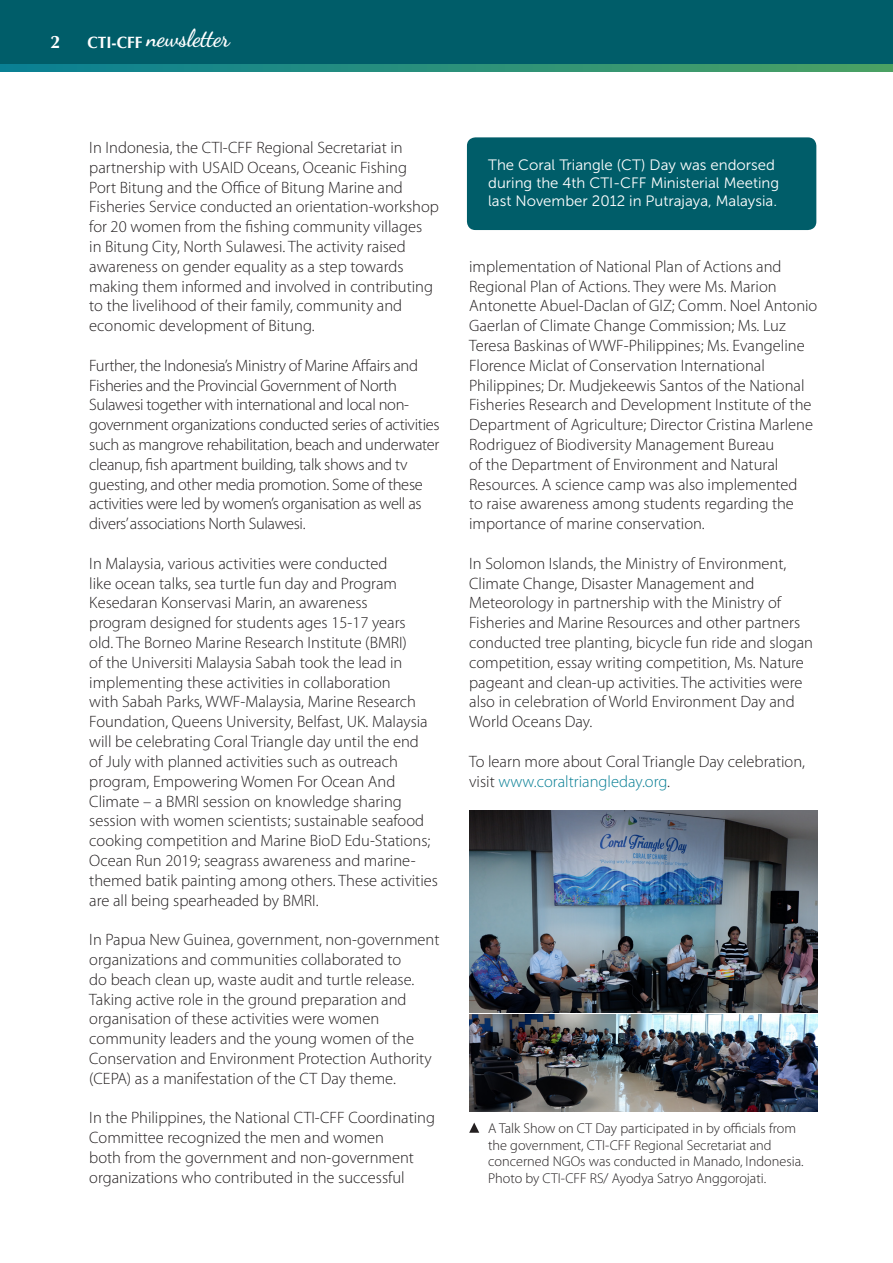
<style>
.page{position:relative;width:893px;height:1263px;background:#fff}
.page>*{position:absolute;margin:0;border:0;box-sizing:border-box;transform-origin:0 0}
.t1{font:700 24px "Dancing Script";color:#fff;scale:.94 1}
.t2{font:700 18px "Optima";color:#fff}
.CTINews_-_Body_text{font:300 16.5px/19.8px "Myriad Pro";color:#231f20}
.CTINews_-_Body_text-2{font:300 16.5px/19.8px "Myriad Pro";letter-spacing:-.02em;color:#231f20}
.CTINews_-_Body_text-3{font:15px/18px "Museo Sans 300";color:#fff}
.CTINews_-_Body_text-4{font:300 14.25px/16.5px "Myriad Pro";color:#231f20}
.s1{color:#087f95}
</style>
<div class="page">
<div style="left:0;top:48px;width:893px;height:24px;background:linear-gradient(to right,#097f94,#4ba163)"></div>
<div style="left:0;top:0;width:893px;height:63px;background:#005d69"></div>
<img style="left:469px;top:811px;width:348px;height:201px">
<img style="left:469px;top:1014px;width:348px;height:97px">
<svg style="left:469px;top:1122px;width:10px;height:11px"></svg>
<div style="left:467px;top:137px;width:349px;height:93px;background:#005d69;border-radius:9px"></div>
<p class="t2" style="left:51px;top:32px;width:12px">2</p>
<p class="t1" style="left:88px;top:20px;width:153px"><sub>CTI-CFF</sub> newsletter</p>
<p class="CTINews_-_Body_text" style="left:89px;top:137px;width:351px">In Indonesia, the CTI-CFF Regional Secretariat in partnership with USAID Oceans, Oceanic Fishing<br>Port Bitung and the Office of Bitung Marine and Fisheries Service conducted an orientation-workshop for 20 women from the fishing community villages<br>in Bitung City, North Sulawesi. The activity raised awareness on gender equality as a step towards making them informed and involved in contributing to the livelihood of their family, community and economic development of Bitung.</p>
<p class="CTINews_-_Body_text-2" style="left:89px;top:355px;width:352px">Further, the Indonesia’s Ministry of Marine Affairs and Fisheries and the Provincial Government of North Sulawesi together with international and local non&shy;government organizations conducted series of activities such as mangrove rehabilitation, beach and underwater cleanup, fish apartment building, talk shows and tv guesting, and other media promotion. Some of these activities were led by women’s organisation as well as divers’ associations North Sulawesi.</p>
<p class="CTINews_-_Body_text" style="left:89px;top:553px;width:350px">In Malaysia, various activities were conducted<br>like ocean talks, sea turtle fun day and Program Kesedaran Konservasi Marin, an awareness<br>program designed for students ages 15-17 years<br>old. The Borneo Marine Research Institute (BMRI)<br>of the Universiti Malaysia Sabah took the lead in implementing these activities in collaboration<br>with Sabah Parks, WWF-Malaysia, Marine Research Foundation, Queens University, Belfast, UK. Malaysia will be celebrating Coral Triangle day until the end<br>of July with planned activities such as outreach program, Empowering Women For Ocean And Climate – a BMRI session on knowledge sharing session with women scientists; sustainable seafood cooking competition and Marine BioD Edu-Stations; Ocean Run 2019; seagrass awareness and marine&shy;themed batik painting among others. These activities are all being spearheaded by BMRI.</p>
<p class="CTINews_-_Body_text" style="left:89px;top:929px;width:352px">In Papua New Guinea, government, non-government organizations and communities collaborated to<br>do beach clean up, waste audit and turtle release.<br>Taking active role in the ground preparation and organisation of these activities were women community leaders and the young women of the Conservation and Environment Protection Authority (CEPA) as a manifestation of the CT Day theme.</p>
<p class="CTINews_-_Body_text" style="left:89px;top:1108px;width:347px">In the Philippines, the National CTI-CFF Coordinating Committee recognized the men and women<br>both from the government and non-government organizations who contributed in the successful</p>
<p class="CTINews_-_Body_text-3" style="left:488px;top:156px;width:292px">The Coral Triangle (CT) Day was endorsed during the 4th CTI-CFF Ministerial Meeting last November 2012 in Putrajaya, Malaysia.</p>
<p class="CTINews_-_Body_text" style="left:469px;top:256px;width:350px">implementation of National Plan of Actions and Regional Plan of Actions. They were Ms. Marion Antonette Abuel-Daclan of GIZ; Comm. Noel Antonio Gaerlan of Climate Change Commission; Ms. Luz Teresa Baskinas of WWF-Philippines; Ms. Evangeline Florence Miclat of Conservation International Philippines; Dr. Mudjekeewis Santos of the National Fisheries Research and Development Institute of the Department of Agriculture; Director Cristina Marlene Rodriguez of Biodiversity Management Bureau<br>of the Department of Environment and Natural Resources. A science camp was also implemented<br>to raise awareness among students regarding the importance of marine conservation.</p>
<p class="CTINews_-_Body_text" style="left:469px;top:553px;width:345px">In Solomon Islands, the Ministry of Environment, Climate Change, Disaster Management and Meteorology in partnership with the Ministry of Fisheries and Marine Resources and other partners conducted tree planting, bicycle fun ride and slogan competition, essay writing competition, Ms. Nature pageant and clean-up activities. The activities were also in celebration of World Environment Day and World Oceans Day.</p>
<p class="CTINews_-_Body_text" style="left:469px;top:751px;width:337px">To learn more about Coral Triangle Day celebration, visit <span class="s1">www.coraltriangleday.org</span>.</p>
<p class="CTINews_-_Body_text-4" style="left:488px;top:1120px;width:317px">A Talk Show on CT Day participated in by officials from the government, CTI-CFF Regional Secretariat and concerned NGOs was conducted in Manado, Indonesia.<br>Photo by CTI-CFF RS/ Ayodya Satryo Anggorojati.</p>
</div>
